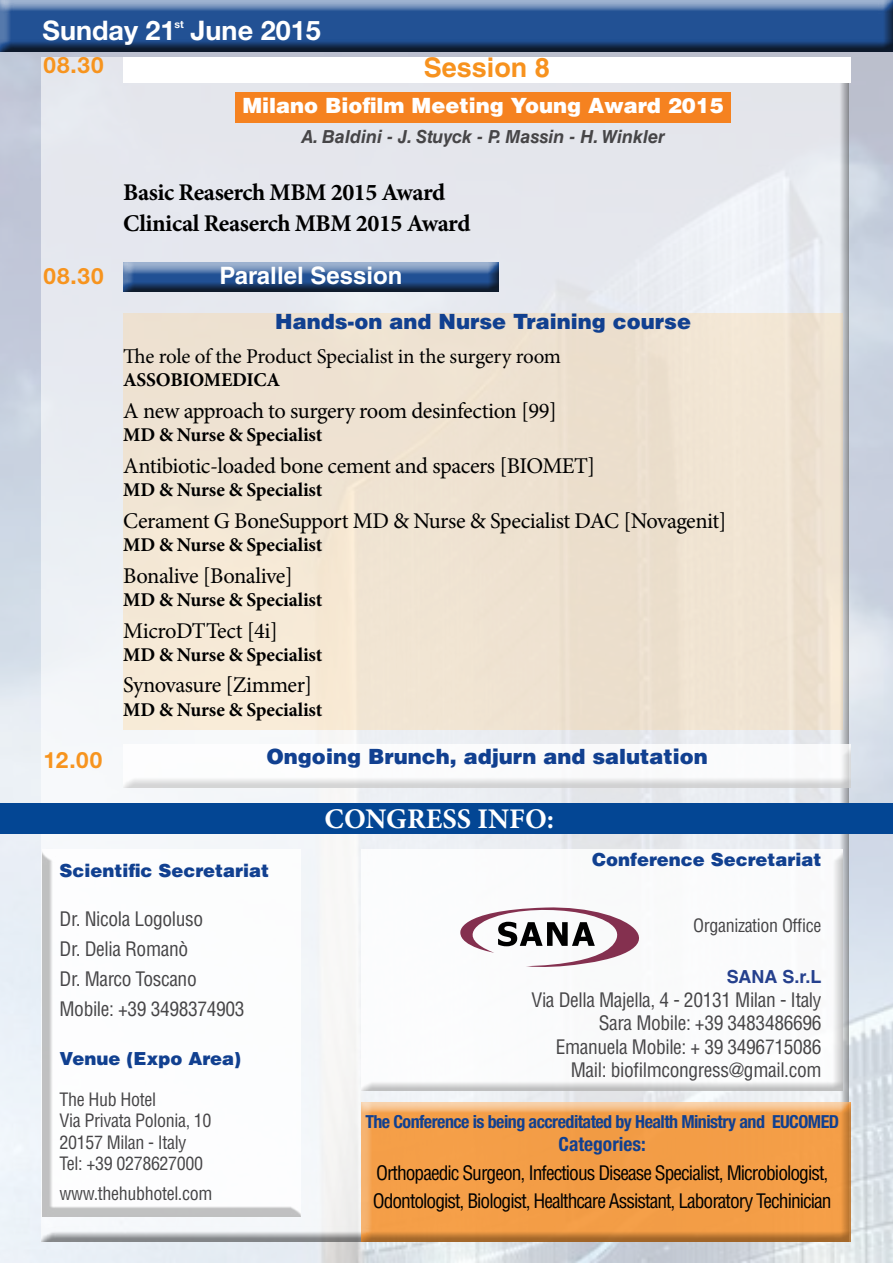
<style>
.page{position:relative;width:893px;height:1263px;background:#fff}
.page>*{position:absolute;margin:0;border:0;box-sizing:border-box;transform-origin:0 0}
.t1{font:700 28.5px "Minion Pro";color:#fff}
.t2{font:700 27px "Helvetica Neue LT Std";color:#fff}
.t3{font:700 27px "Helvetica LT Std";color:#f7921e}
.t4{font:700 24px/31.5px "Minion Pro";letter-spacing:-.02em;color:#000}
.t5{font:700 24px "Helvetica LT Std";color:#fff}
.t6{font:22.5px "Minion Pro";letter-spacing:-.02em;color:#000}
.t7{font:700 22.5px "Helvetica Neue LT Std";letter-spacing:.045em;color:#f7941e}
.t8{font:900 21px "Helvetica LT Std";color:#114090}
.t9{font:21px "Minion Pro";letter-spacing:-.01em;color:#000}
.t10{font:900 21px "Helvetica LT Std";color:#fff}
.t11{font:condensed 19.5px/30px "Helvetica LT Std";letter-spacing:-.02em;color:#464547}
.t12{font:700 19.5px "Minion Pro";letter-spacing:-.01em;color:#000}
.t13{font:condensed 19.5px/28.5px "Helvetica LT Std";letter-spacing:-.05em;color:#000}
.t14{font:700 condensed 19.5px "Helvetica Neue LT Std";color:#114090}
.t15{font:condensed 18px/21.6px "Helvetica LT Std";letter-spacing:-.02em;color:#464547}
.t16{font:700 condensed 18px "Helvetica Neue LT Std";letter-spacing:-.03em;color:#114090}
.t17{font:900 18px "Helvetica LT Std";color:#114090}
.t18{font:italic 700 18px "Helvetica LT Std";color:#464547}
.t19{font:700 18px "Helvetica LT Std";color:#25408d}
.t20{font:700 10.5px "Helvetica Neue LT Std";color:#fff}
</style>
<div class="page">
<img style="left:0;top:52px;width:893px;height:1211px">
<div style="left:35px;top:50px;width:825px;height:1192px;background:#000;opacity:.75"></div>
<div style="left:0;top:0;width:893px;height:52px;background:#000;opacity:.75"></div>
<div style="left:112px;top:732px;width:748px;height:57px;background:#eceff3"></div>
<div style="left:117px;top:736px;width:745px;height:53px;background:#000;opacity:.2"></div>
<div style="left:235px;top:92px;width:495px;height:31px;background:#f58220"></div>
<div style="left:34px;top:838px;width:278px;height:378px;background:#f3f6f9"></div>
<div style="left:32px;top:841px;width:275px;height:375px;background:#000;opacity:.3"></div>
<div style="left:350px;top:1091px;width:510px;height:151px;background:#eeeff1"></div>
<div style="left:355px;top:1095px;width:507px;height:147px;background:#000;opacity:.3"></div>
<div style="left:350px;top:838px;width:502px;height:254px;background:#fff;opacity:.75"></div>
<div style="left:355px;top:842px;width:499px;height:250px;background:#000;opacity:.3"></div>
<div style="left:0;top:803px;width:893px;height:30px;background:#034694"></div>
<svg style="left:451px;top:900px;width:243px;height:68px"></svg>
<div style="left:123px;top:57px;width:727px;height:26px;background:#fff"></div>
<div style="left:123px;top:313px;width:720px;height:416px;background:#efe3d2"></div>
<div style="left:112px;top:251px;width:396px;height:41px;background:#e5e7ee"></div>
<div style="left:117px;top:255px;width:393px;height:37px;background:#000;opacity:.75"></div>
<p class="t2" style="left:43px;top:13px;width:280px">Sunday 21 June 2015</p>
<p class="t20" style="left:174px;top:18px;width:11px">st</p>
<p class="t7" style="left:44px;top:52px;width:62px">08.30</p>
<p class="t3" style="left:424px;top:51px;width:128px">Session 8</p>
<p class="t7" style="left:44px;top:262px;width:62px">08.30</p>
<p class="t7" style="left:44px;top:746px;width:60px">12.00</p>
<p class="t10" style="left:242px;top:92px;width:483px">Milano Biofilm Meeting Young Award 2015</p>
<p class="t18" style="left:301px;top:126px;width:366px">A. Baldini - J. Stuyck - P. Massin - H. Winkler</p>
<p class="t4" style="left:123px;top:176px;width:349px">Basic Reaserch MBM 2015 Award<br>Clinical Reaserch MBM 2015 Award</p>
<p class="t5" style="left:219px;top:261px;width:184px">Parallel Session</p>
<p class="t8" style="left:275px;top:307px;width:417px">Hands-on and Nurse Training course</p>
<p class="t9" style="left:123px;top:342px;width:439px">The role of the Product Specialist in the surgery room</p>
<p class="t12" style="left:123px;top:366px;width:159px">ASSOBIOMEDICA</p>
<p class="t6" style="left:123px;top:396px;width:435px">A new approach to surgery room desinfection [99]</p>
<p class="t12" style="left:123px;top:421px;width:201px">MD &amp; Nurse &amp; Specialist</p>
<p class="t6" style="left:123px;top:451px;width:474px">Antibiotic-loaded bone cement and spacers [BIOMET]</p>
<p class="t12" style="left:123px;top:476px;width:201px">MD &amp; Nurse &amp; Specialist</p>
<p class="t6" style="left:123px;top:505px;width:605px">Cerament G BoneSupport MD &amp; Nurse &amp; Specialist DAC [Novagenit]</p>
<p class="t12" style="left:123px;top:531px;width:201px">MD &amp; Nurse &amp; Specialist</p>
<p class="t6" style="left:123px;top:560px;width:171px">Bonalive [Bonalive]</p>
<p class="t12" style="left:123px;top:586px;width:201px">MD &amp; Nurse &amp; Specialist</p>
<p class="t6" style="left:123px;top:615px;width:156px">MicroDTTect [4i]</p>
<p class="t12" style="left:123px;top:641px;width:201px">MD &amp; Nurse &amp; Specialist</p>
<p class="t6" style="left:123px;top:670px;width:191px">Synovasure [Zimmer]</p>
<p class="t12" style="left:123px;top:696px;width:201px">MD &amp; Nurse &amp; Specialist</p>
<p class="t8" style="left:266px;top:743px;width:443px">Ongoing Brunch, adjurn and salutation</p>
<p class="t1" style="left:324px;top:799px;width:231px">CONGRESS INFO:</p>
<p class="t17" style="left:60px;top:858px;width:211px">Scientific Secretariat</p>
<p class="t11" style="left:60px;top:904px;width:187px">Dr. Nicola Logoluso<br>Dr. Delia Romanò<br>Dr. Marco Toscano<br>Mobile: +39 3498374903</p>
<p class="t17" style="left:60px;top:1047px;width:183px">Venue (Expo Area)</p>
<p class="t15" style="left:60px;top:1088px;width:154px">The Hub Hotel<br>Via Privata Polonia, 10<br>20157 Milan - Italy<br>Tel: +39 0278627000</p>
<p class="t15" style="left:60px;top:1183px;width:154px">www.thehubhotel.com</p>
<p class="t17" style="left:592px;top:848px;width:231px">Conference Secretariat</p>
<p class="t15" style="left:693px;top:914px;width:130px">Organization Office</p>
<p class="t19" style="left:727px;top:966px;width:96px">SANA S.r.L</p>
<p class="t11" style="left:532px;top:988px;width:291px;line-height:23.4px;text-align:right">Via Della Majella, 4 - 20131 Milan - Italy Sara Mobile: +39 3483486696<br>Emanuela Mobile: + 39 3496715086<br>Mail: biofilmcongress@gmail.com</p>
<p class="t16" style="left:365px;top:1110px;width:475px">The Conference is being accreditated by Health Ministry and EUCOMED</p>
<p class="t14" style="left:559px;top:1132px;width:89px">Categories:</p>
<p class="t13" style="left:373px;top:1158px;width:460px">Orthopaedic Surgeon, Infectious Disease Specialist, Microbiologist,<br>Odontologist, Biologist, Healthcare Assistant, Laboratory Techinician</p>
</div>
